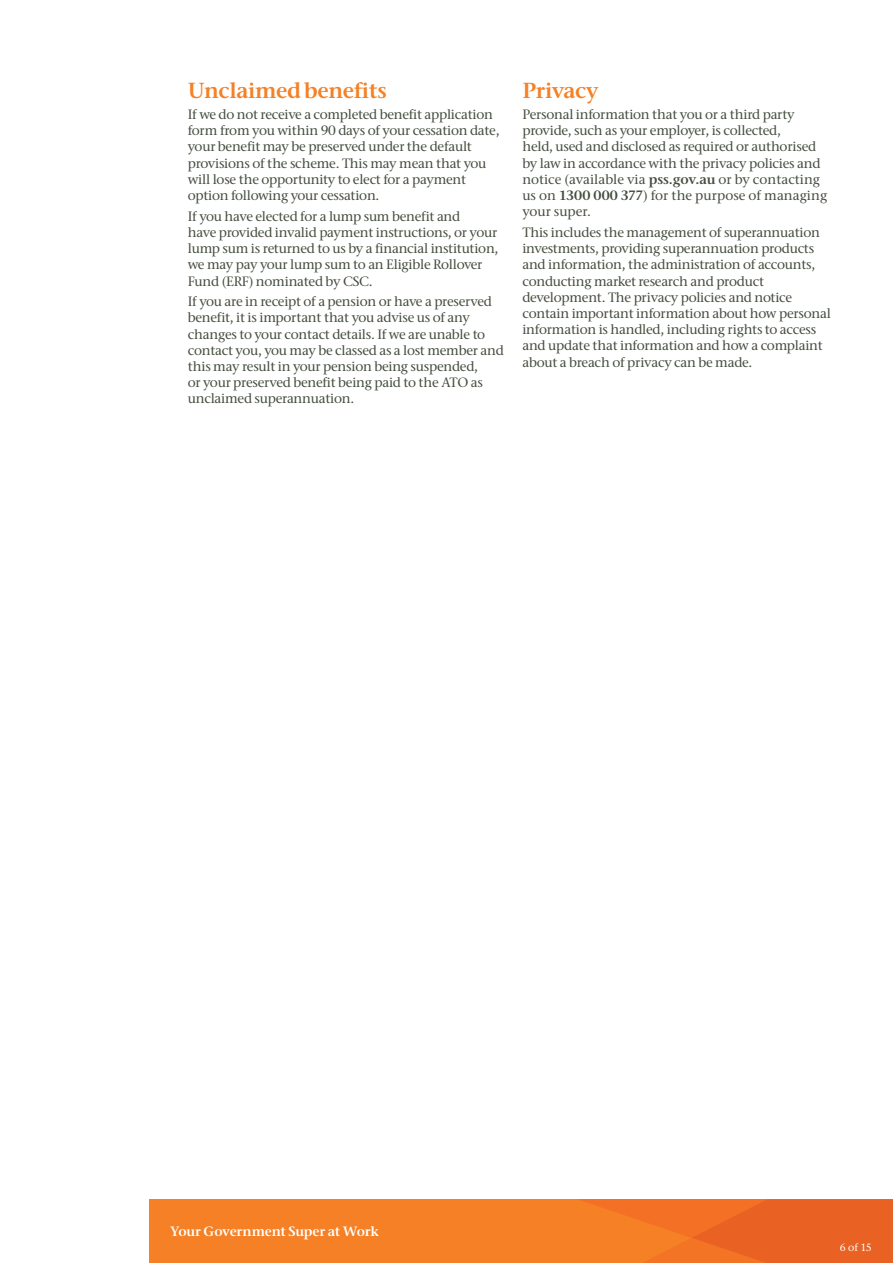
<style>
.page{position:relative;width:893px;height:1263px;background:#fff}
.page>*{position:absolute;margin:0;border:0;box-sizing:border-box;transform-origin:0 0}
.t1{font:21.75px "Stone Serif ITC Semi";letter-spacing:-.02em;color:#f58025}
.t2{font:500 13.5px/16.2px "Stone Serif ITC";letter-spacing:-.02em;color:#444d3e}
.t3{font:13.5px "Stone Serif ITC Semi";letter-spacing:-.02em;color:#fff}
.t4{font:500 10.5px "Stone Serif ITC";color:#fff}
.s1{font-family:"Stone Serif ITC Semi";font-weight:400}
</style>
<div class="page">
<div style="left:149px;top:1199px;width:744px;height:64px;background:#f58025"></div>
<svg style="left:579px;top:1199px;width:314px;height:64px"></svg>
<h1 class="t1" style="left:188px;top:77px;width:200px">Unclaimed benefits</h1>
<p class="t2" style="left:188px;top:106px;width:313px">If we do not receive a completed benefit application form from you within 90 days of your cessation date, your benefit may be preserved under the default provisions of the scheme. This may mean that you will lose the opportunity to elect for a payment option following your cessation.</p>
<p class="t2" style="left:188px;top:208px;width:312px">If you have elected for a lump sum benefit and<br>have provided invalid payment instructions, or your lump sum is returned to us by a financial institution, we may pay your lump sum to an Eligible Rollover Fund (ERF) nominated by CSC.</p>
<p class="t2" style="left:188px;top:293px;width:317px">If you are in receipt of a pension or have a preserved benefit, it is important that you advise us of any changes to your contact details. If we are unable to contact you, you may be classed as a lost member and this may result in your pension being suspended,<br>or your preserved benefit being paid to the ATO as unclaimed superannuation.</p>
<h1 class="t1" style="left:522px;top:77px;width:78px">Privacy</h1>
<p class="t2" style="left:522px;top:106px;width:306px">Personal information that you or a third party provide, such as your employer, is collected,<br>held, used and disclosed as required or authorised by law in accordance with the privacy policies and notice (available via <span class="s1">pss.gov.au</span> or by contacting us on <span class="s1">1300 000 377</span>) for the purpose of managing your super.</p>
<p class="t2" style="left:522px;top:224px;width:310px">This includes the management of superannuation investments, providing superannuation products and information, the administration of accounts, conducting market research and product development. The privacy policies and notice contain important information about how personal information is handled, including rights to access and update that information and how a complaint about a breach of privacy can be made.</p>
<p class="t3" style="left:170px;top:1223px;width:210px">Your Government Super at Work</p>
<p class="t4" style="left:840px;top:1241px;width:33px">6 of 15</p>
</div>
